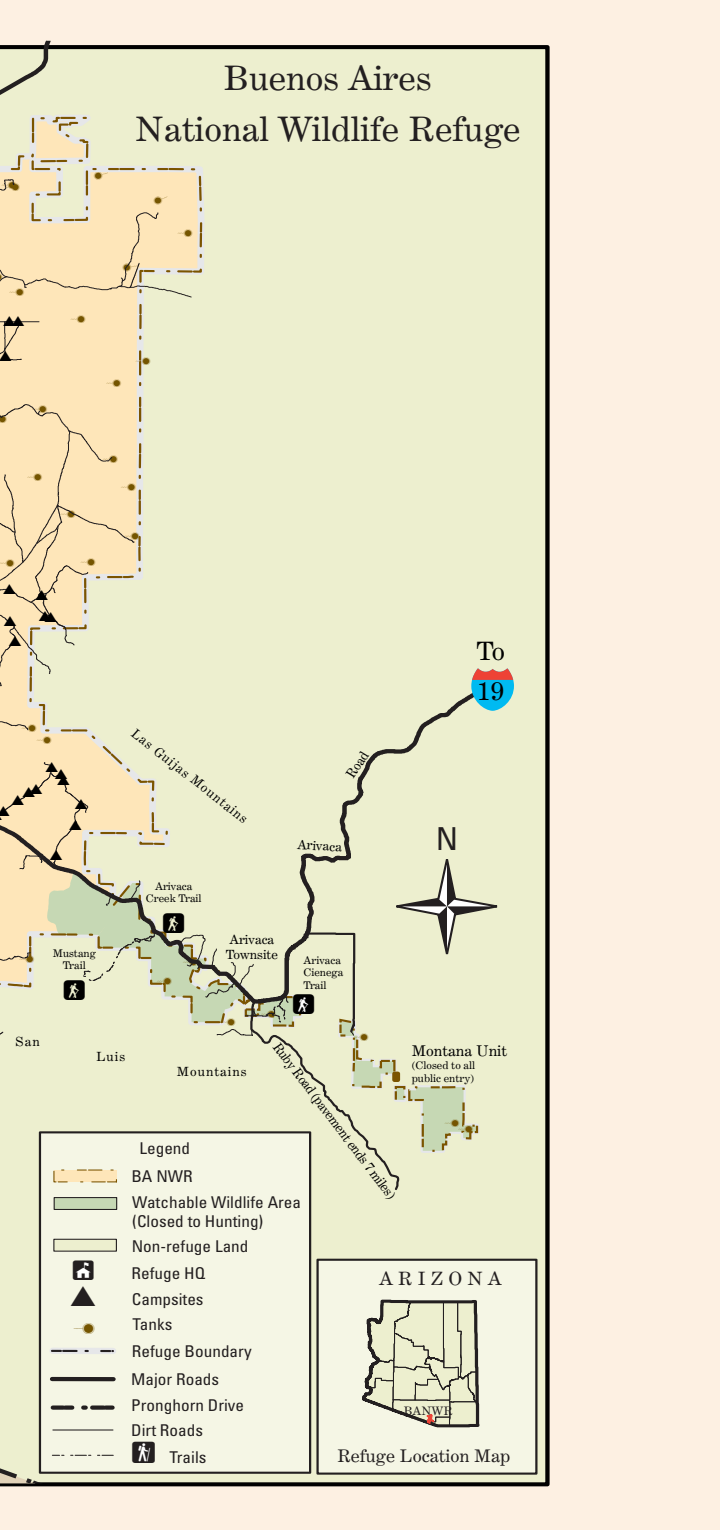
<style>
.page{position:relative;width:720px;height:1530px;background:#fdf0e2}
.page>*{position:absolute;margin:0;border:0;box-sizing:border-box;transform-origin:0 0}
.t1{font:33.75px/51.5px "Century Expanded BT";color:#231f20;text-align:center;scale:1.06 1}
.t2{font:condensed 31.75px "Univers";color:#231f20;scale:1.06 1}
.t3{font:25.25px/40px "Century Expanded BT";color:#000;scale:1.06 1}
.t4{font:25.25px "Sign Pix One";color:#000;scale:1.06 1}
.t5{font:24.25px "USF Rec SEGD L";color:#231f20;scale:1.06 1}
.t6{font:21px "ESRIIGL Font 24";color:#755500;scale:1.06 1}
.t7{font:18.5px "Century Expanded BT";color:#231f20;scale:1.06 1}
.t8{font:17.5px "Century Expanded BT";color:#231f20;scale:1.06 1}
.t9{font:condensed 16.25px/19.2px "Univers";color:#231f20;scale:1.06 1}
.t10{font:14.75px "ESRIIGL Font 24";color:#755500;scale:1.06 1}
.t11{font:14.75px "Century Expanded BT";color:#000;scale:1.06 1}
.t12{font:13.25px "Century Expanded BT";color:#000}
.t13{font:13px "Century Expanded BT";color:#000}
.t14{font:12.75px "Century Expanded BT";color:#000;scale:1.06 1}
.t15{font:12.75px "Century Expanded BT";letter-spacing:.03em;color:#000;scale:1.06 1}
.t16{font:12.75px "Century Expanded BT";letter-spacing:.075em;color:#000;scale:1.06 1}
.t17{font:11.75px "Century Expanded BT";color:#231f20;scale:1.06 1}
.t18{font:10.5px/12.8px "Century Expanded BT";color:#000;scale:1.06 1}
.s1{font-family:"USF Rec SEGD L";font-stretch:normal;font-size:26.5px}
</style>
<div class="page">
<div style="left:0;top:45px;width:550px;height:1441px;background:#edefcf"></div>
<svg style="left:53px;top:116px;width:194px;height:565px;background:#ebeccd"></svg>
<svg style="left:53px;top:681px;width:452px;height:81px;background:#e9eacb"></svg>
<svg style="left:0;top:40px;width:53px;height:1221px;background:#e5debe"></svg>
<svg style="left:470px;top:668px;width:45px;height:44px;background:#6bb1c4"></svg>
<div style="left:40px;top:1132px;width:270px;height:341px;background:#f5f6e5"></div>
<div style="left:54px;top:1239px;width:62px;height:12px;background:#edefcf"></div>
<div style="left:53px;top:1239px;width:64px;height:13px;border:1px solid #231f20"></div>
<div style="left:54px;top:1198px;width:63px;height:11px;background:#c6d8b4"></div>
<div style="left:54px;top:1197px;width:63px;height:13px;border:1px solid #231f20"></div>
<div style="left:318px;top:1260px;width:218px;height:214px;background:#f5f6e5"></div>
<div style="left:316px;top:1259px;width:221px;height:216px;border:2px solid #231f20"></div>
<svg style="left:362px;top:1299px;width:118px;height:129px;background:#cbccb4"></svg>
<svg style="left:0;top:762px;width:508px;height:430px;background:#e5e5c6"></svg>
<svg style="left:0;top:169px;width:192px;height:518px;background:#f4e4bc"></svg>
<svg style="left:0;top:1261px;width:167px;height:222px"></svg>
<p class="t10" style="left:2px;top:176px;width:18px">RR</p>
<h1 class="t1" style="left:135px;top:52px;width:365px">Buenos Aires<br>National Wildlife Refuge</h1>
<p class="t10" style="left:178px;top:223px;width:15px">R</p>
<p class="t10" style="left:9px;top:282px;width:15px">R</p>
<p class="t10" style="left:-7px;top:409px;width:15px">R</p>
<p class="t10" style="left:33px;top:399px;width:15px">R</p>
<p class="t10" style="left:28px;top:468px;width:15px">R</p>
<p class="t10" style="left:0;top:553px;width:15px">R</p>
<p class="t10" style="left:71px;top:309px;width:15px">R</p>
<p class="t10" style="left:107px;top:373px;width:15px">R</p>
<p class="t10" style="left:136px;top:351px;width:15px">R</p>
<p class="t10" style="left:61px;top:504px;width:15px">R</p>
<p class="t10" style="left:103px;top:449px;width:15px">R</p>
<p class="t10" style="left:121px;top:477px;width:15px">R</p>
<p class="t10" style="left:125px;top:526px;width:15px">R</p>
<p class="t10" style="left:81px;top:552px;width:15px">R</p>
<p class="t10" style="left:22px;top:718px;width:15px">R</p>
<p class="t10" style="left:37px;top:730px;width:15px">R</p>
<p class="t13" style="left:138px;top:725px;width:145px;rotate:38deg">Las Guijas Mountains</p>
<p class="t18" style="left:146px;top:879px;width:54px;text-align:center">Arivaca<br>Creek Trail</p>
<h3 class="t4" style="left:162px;top:909px;width:23px">g</h3>
<p class="t14" style="left:230px;top:932px;width:44px">Arivaca</p>
<p class="t12" style="left:342px;top:772px;width:31px;rotate:-56deg">Road</p>
<p class="t15" style="left:298px;top:837px;width:44px;rotate:3deg">Arivaca</p>
<h3 class="t3" style="left:476px;top:631px;width:29px">To<br>19</h3>
<h2 class="t2" style="left:436px;top:819px;width:23px">N</h2>
<p class="t18" style="left:53px;top:947px;width:42px">Mustang</p>
<p class="t14" style="left:226px;top:947px;width:51px">Townsite</p>
<p class="t18" style="left:63px;top:959px;width:23px">Trail</p>
<h3 class="t4" style="left:63px;top:976px;width:23px">g</h3>
<p class="t10" style="left:19px;top:949px;width:15px">R</p>
<p class="t10" style="left:183px;top:952px;width:15px">R</p>
<p class="t10" style="left:157px;top:971px;width:15px">R</p>
<p class="t10" style="left:221px;top:1012px;width:15px">R</p>
<p class="t10" style="left:261px;top:1004px;width:15px">R</p>
<p class="t18" style="left:304px;top:954px;width:39px">Arivaca<br>Cienega<br>Trail</p>
<h3 class="t4" style="left:292px;top:991px;width:23px">g</h3>
<p class="t15" style="left:16px;top:1033px;width:24px">San</p>
<p class="t10" style="left:354px;top:1027px;width:15px">R</p>
<p class="t12" style="left:283px;top:1039px;width:194px;rotate:53deg">Ruby Road (pavement ends 7 miles)</p>
<p class="t15" style="left:96px;top:1048px;width:29px">Luis</p>
<p class="t16" style="left:177px;top:1064px;width:67px">Mountains</p>
<p class="t9" style="left:139px;top:1139px;width:49px">Legend</p>
<p class="t9" style="left:131px;top:1166px;width:59px">BA NWR</p>
<p class="t9" style="left:132px;top:1192px;width:161px">Watchable Wildlife Area (Closed to Hunting)</p>
<p class="t9" style="left:132px;top:1237px;width:112px">Non-refuge Land</p>
<p class="t11" style="left:412px;top:1042px;width:91px">Montana Unit</p>
<p class="t18" style="left:412px;top:1059px;width:61px">(Closed to all public entry)</p>
<p class="t10" style="left:445px;top:1113px;width:15px">R</p>
<p class="t10" style="left:458px;top:1119px;width:15px">R</p>
<h3 class="t5" style="left:73px;top:1258px;width:22px">W</h3>
<p class="t6" style="left:74px;top:1314px;width:21px">R</p>
<p class="t9" style="left:132px;top:1264px;width:71px">Refuge HQ</p>
<p class="t9" style="left:132px;top:1289px;width:69px">Campsites</p>
<p class="t9" style="left:133px;top:1315px;width:39px">Tanks</p>
<p class="t9" style="left:132px;top:1342px;width:114px">Refuge Boundary</p>
<p class="t9" style="left:131px;top:1369px;width:85px">Major Roads</p>
<p class="t9" style="left:131px;top:1396px;width:108px">Pronghorn Drive</p>
<p class="t9" style="left:131px;top:1420px;width:69px">Dirt Roads</p>
<p class="t9" style="left:132px;top:1447px;width:72px"><span class="s1">E</span> Trails</p>
<p class="t7" style="left:379px;top:1267px;width:117px">A R I Z O N A</p>
<p class="t17" style="left:404px;top:1403px;width:48px">BANWR</p>
<p class="t8" style="left:337px;top:1445px;width:165px">Refuge Location Map</p>
</div>
